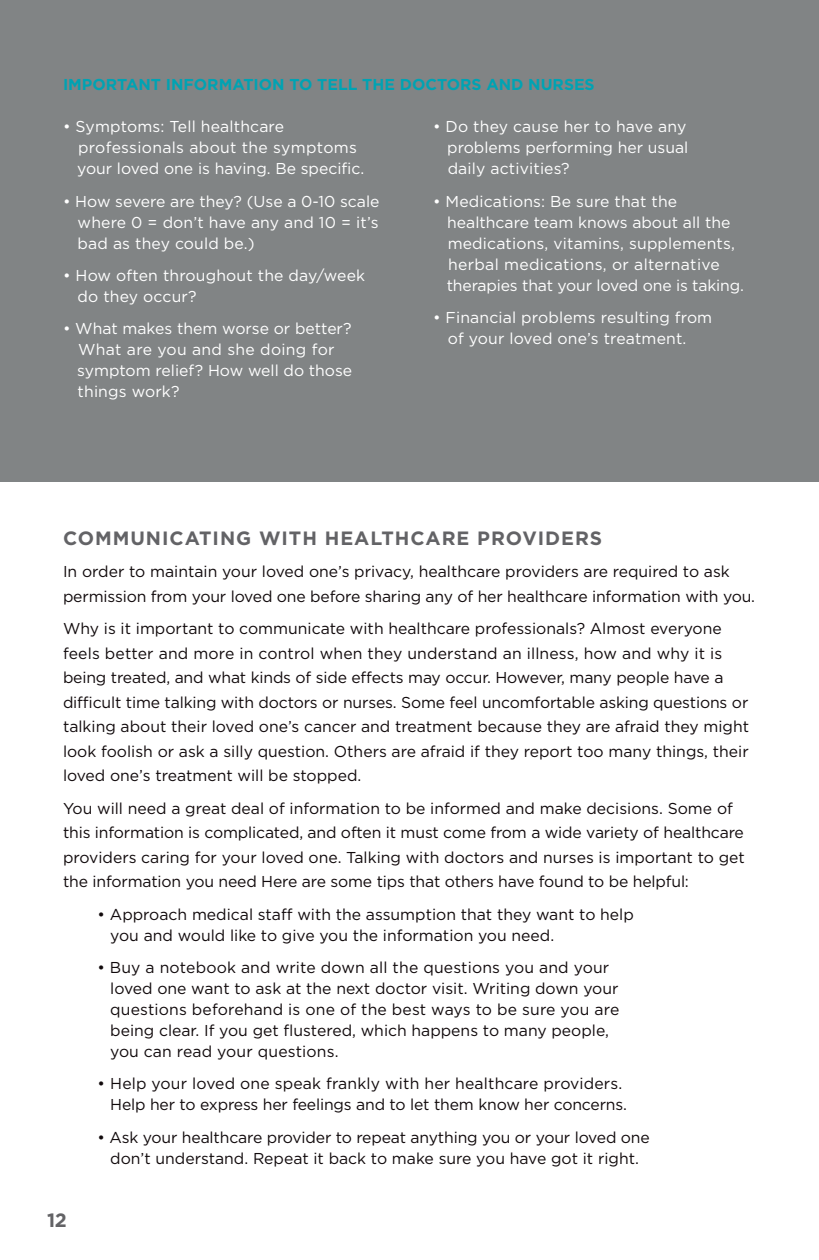
<style>
.page{position:relative;width:819px;height:1260px;background:#fff}
.page>*{position:absolute;margin:0;border:0;box-sizing:border-box;transform-origin:0 0}
.H3_subhead{font:700 19.25px "Gotham";letter-spacing:.05em;color:#636366}
.H3_subhead-2{font:15.75px/24.5px "Gotham";color:#110a0c}
.H3_subhead-3{font:15.75px/21px "Gotham";letter-spacing:.01em;color:#fff}
.H3_subhead-4{font:700 15.75px "Gotham";color:#00a3b3}
</style>
<div class="page">
<div style="left:0;top:0;width:819px;height:482px;background:#818485"></div>
<p class="H3_subhead-4" style="left:63px;top:75px;width:533px">IMPORTANT INFORMATION TO TELL THE DOCTORS AND NURSES</p>
<p class="H3_subhead-3" style="left:77px;top:116px;width:289px;text-indent:-14px">• Symptoms: Tell healthcare professionals about the symptoms your loved one is having. Be specific.</p>
<p class="H3_subhead-3" style="left:78px;top:190px;width:303px;text-align:justify;text-indent:-15px">• How severe are they? (Use a 0-10 scale where 0 = don’t have any and 10 = it’s bad as they could be.)</p>
<p class="H3_subhead-3" style="left:78px;top:265px;width:289px;text-indent:-15px">• How often throughout the day/week do they occur?</p>
<p class="H3_subhead-3" style="left:77px;top:318px;width:277px;text-indent:-14px">• What makes them worse or better?<br>What are you and she doing for symptom relief? How well do those things work?</p>
<p class="H3_subhead-3" style="left:447px;top:116px;width:243px;text-indent:-14px">• Do they cause her to have any problems performing her usual daily activities?</p>
<p class="H3_subhead-3" style="left:447px;top:190px;width:299px;text-indent:-14px">• Medications: Be sure that the healthcare team knows about all the medications, vitamins, supplements, herbal medications, or alternative therapies that your loved one is taking.</p>
<p class="H3_subhead-3" style="left:448px;top:307px;width:266px;text-indent:-15px">• Financial problems resulting from of your loved one’s treatment.</p>
<p class="H3_subhead" style="left:63px;top:527px;width:541px">COMMUNICATING WITH HEALTHCARE PROVIDERS</p>
<p class="H3_subhead-2" style="left:63px;top:559px;width:694px">In order to maintain your loved one’s privacy, healthcare providers are required to ask permission from your loved one before sharing any of her healthcare information with you.</p>
<p class="H3_subhead-2" style="left:63px;top:616px;width:688px">Why is it important to communicate with healthcare professionals? Almost everyone feels better and more in control when they understand an illness, how and why it is being treated, and what kinds of side effects may occur. However, many people have a difficult time talking with doctors or nurses. Some feel uncomfortable asking questions or talking about their loved one’s cancer and treatment because they are afraid they might look foolish or ask a silly question. Others are afraid if they report too many things, their loved one’s treatment will be stopped.</p>
<p class="H3_subhead-2" style="left:63px;top:796px;width:683px">You will need a great deal of information to be informed and make decisions. Some of this information is complicated, and often it must come from a wide variety of healthcare providers caring for your loved one. Talking with doctors and nurses is important to get the information you need Here are some tips that others have found to be helpful:</p>
<p class="H3_subhead-2" style="left:110px;top:903px;width:525px;line-height:21px;text-indent:-13px">• Approach medical staff with the assumption that they want to help you and would like to give you the information you need.</p>
<p class="H3_subhead-2" style="left:110px;top:957px;width:511px;line-height:21px;text-indent:-13px">• Buy a notebook and write down all the questions you and your loved one want to ask at the next doctor visit. Writing down your questions beforehand is one of the best ways to be sure you are being clear. If you get flustered, which happens to many people, you can read your questions.</p>
<p class="H3_subhead-2" style="left:98px;top:1073px;width:531px;line-height:21px;text-align:right">• Help your loved one speak frankly with her healthcare providers.<br>Help her to express her feelings and to let them know her concerns.</p>
<p class="H3_subhead-2" style="left:98px;top:1126px;width:554px;line-height:21px;text-align:center">• Ask your healthcare provider to repeat anything you or your loved one don’t understand. Repeat it back to make sure you have got it right.</p>
<p class="H3_subhead" style="left:47px;top:1209px;width:21px">12</p>
</div>
